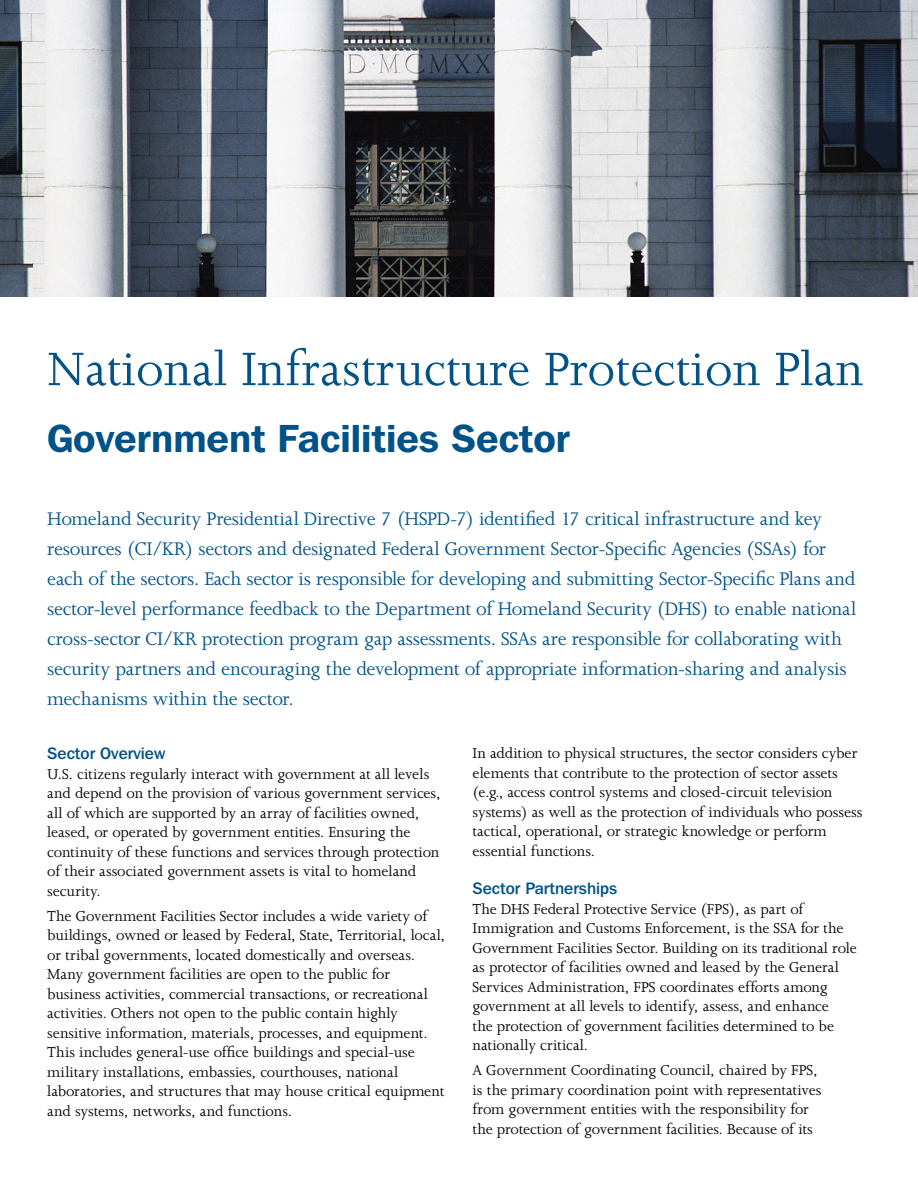
<style>
.page{position:relative;width:918px;height:1188px;background:#fff}
.page>*{position:absolute;margin:0;border:0;box-sizing:border-box;transform-origin:0 0}
.DHS-Prim_message{font:54px "Joanna";color:#005288}
.NEW__non-styleguide{font:600 39px "Franklin Gothic IT Cby BT";color:#005288}
.DHS-callout{font:21px/30px "Joanna";letter-spacing:-.01em;color:#005288}
.DHS-text{font:16.5px/19.5px "Joanna";color:#000}
.DHS-copy_header{font:500 16.5px "Franklin Gothic IT Cby BT";color:#005288}
</style>
<div class="page">
<img style="left:0;top:0;width:918px;height:297px">
<p class="DHS-Prim_message" style="left:47px;top:340px;width:818px">National Infrastructure Protection Plan</p>
<p class="NEW__non-styleguide" style="left:47px;top:414px;width:524px">Government Facilities Sector</p>
<p class="DHS-callout" style="left:47px;top:504px;width:811px">Homeland Security Presidential Directive 7 (HSPD-7) identified 17 critical infrastructure and key resources (CI/KR) sectors and designated Federal Government Sector-Specific Agencies (SSAs) for each of the sectors. Each sector is responsible for developing and submitting Sector-Specific Plans and sector-level performance feedback to the Department of Homeland Security (DHS) to enable national cross-sector CI/KR protection program gap assessments. SSAs are responsible for collaborating with security partners and encouraging the development of appropriate information-sharing and analysis mechanisms within the sector.</p>
<p class="DHS-copy_header" style="left:47px;top:743px;width:119px">Sector Overview</p>
<p class="DHS-text" style="left:47px;top:764px;width:395px">U.S. citizens regularly interact with government at all levels and depend on the provision of various government services, all of which are supported by an array of facilities owned, leased, or operated by government entities. Ensuring the continuity of these functions and services through protection of their associated government assets is vital to homeland security.</p>
<p class="DHS-text" style="left:47px;top:906px;width:399px">The Government Facilities Sector includes a wide variety of buildings, owned or leased by Federal, State, Territorial, local, or tribal governments, located domestically and overseas.<br>Many government facilities are open to the public for business activities, commercial transactions, or recreational activities. Others not open to the public contain highly sensitive information, materials, processes, and equipment.<br>This includes general-use office buildings and special-use military installations, embassies, courthouses, national laboratories, and structures that may house critical equipment and systems, networks, and functions.</p>
<p class="DHS-text" style="left:472px;top:744px;width:391px">In addition to physical structures, the sector considers cyber elements that contribute to the protection of sector assets (e.g., access control systems and closed-circuit television systems) as well as the protection of individuals who possess tactical, operational, or strategic knowledge or perform essential functions.</p>
<p class="DHS-copy_header" style="left:472px;top:878px;width:146px">Sector Partnerships</p>
<p class="DHS-text" style="left:472px;top:899px;width:386px">The DHS Federal Protective Service (FPS), as part of Immigration and Customs Enforcement, is the SSA for the Government Facilities Sector. Building on its traditional role as protector of facilities owned and leased by the General Services Administration, FPS coordinates efforts among government at all levels to identify, assess, and enhance<br>the protection of government facilities determined to be nationally critical.</p>
<p class="DHS-text" style="left:472px;top:1061px;width:351px">A Government Coordinating Council, chaired by FPS, is the primary coordination point with representatives from government entities with the responsibility for the protection of government facilities. Because of its</p>
</div>
